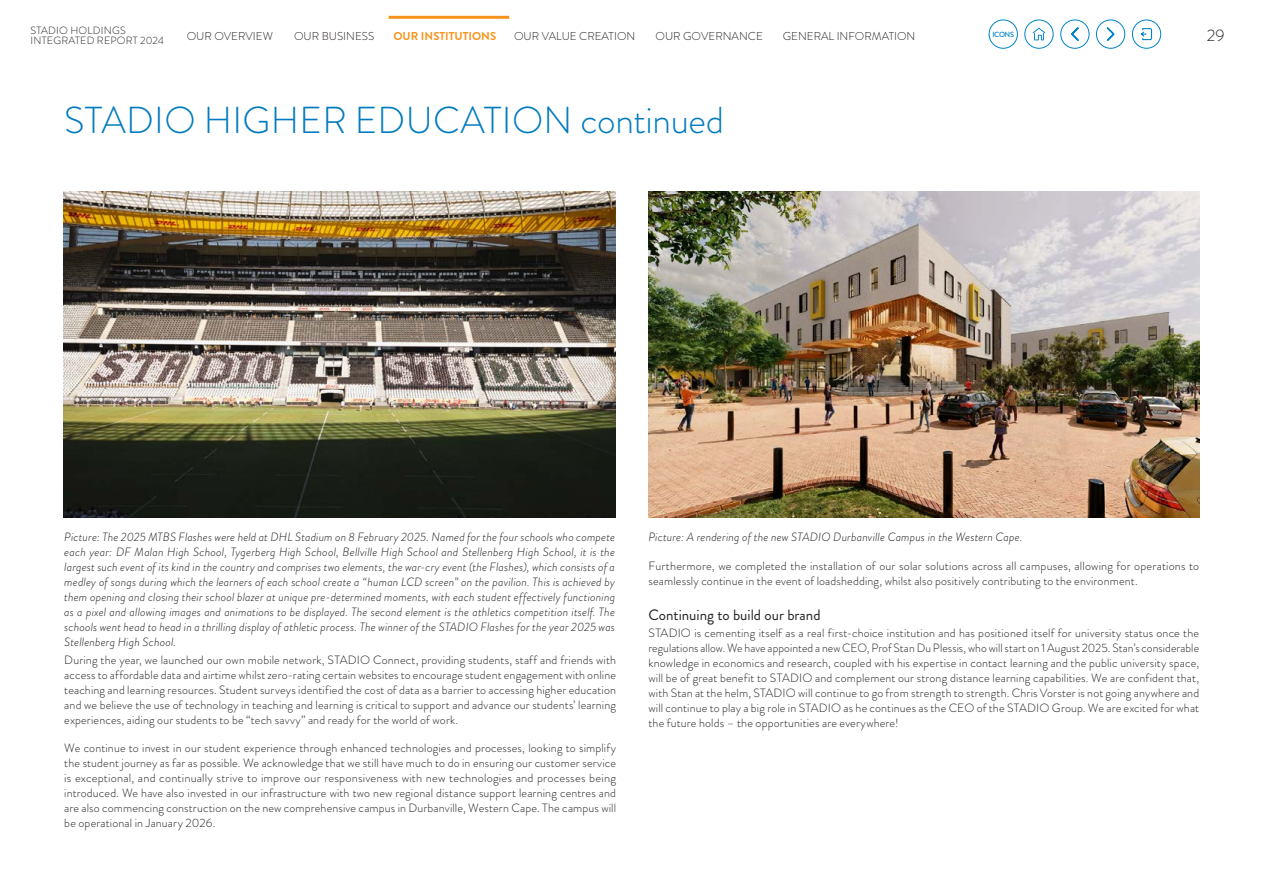
<style>
.page{position:relative;width:1263px;height:893px;background:#fff}
.page>*{position:absolute;margin:0;border:0;box-sizing:border-box;transform-origin:0 0}
.t1{font:300 37.5px "Brandon Grotesque";letter-spacing:.01em;color:#007bbf}
.t2{font:300 16.5px "Brandon Grotesque";color:#231f20}
.t3{font:15px "Brandon Grotesque";color:#231f20}
.t4{font:300 12px/15px "Brandon Grotesque";letter-spacing:.015em;color:#231f20;text-align:justify}
.t5{font:italic 300 12px/15px "Brandon Grotesque";letter-spacing:.01em;color:#231f20;text-align:justify}
.t6{font:300 11.4px "Brandon Grotesque";color:#231f20}
.t7{font:700 11.4px "Brandon Grotesque";color:#f7941e}
.t8{font:300 10.5px/10.5px "Brandon Grotesque";letter-spacing:.02em;color:#231f20}
.t9{font:500 7.5px "Brandon Grotesque";letter-spacing:-.06em;color:#0083ca}
</style>
<div class="page">
<hr style="left:389px;top:16px;width:120px;height:3px;background:#f7941e">
<div style="left:1024px;top:20px;width:29px;height:29px;border:1px solid #0083ca;border-radius:50%"></div>
<svg style="left:1032px;top:28px;width:13px;height:12px"></svg>
<div style="left:1060px;top:20px;width:29px;height:29px;border:1px solid #0083ca;border-radius:50%"></div>
<svg style="left:1071px;top:27px;width:8px;height:14px"></svg>
<div style="left:1096px;top:20px;width:29px;height:29px;border:1px solid #0083ca;border-radius:50%"></div>
<svg style="left:1107px;top:27px;width:8px;height:14px"></svg>
<div style="left:1132px;top:20px;width:29px;height:29px;border:1px solid #0083ca;border-radius:50%"></div>
<svg style="left:1141px;top:28px;width:11px;height:13px"></svg>
<div style="left:989px;top:20px;width:29px;height:29px;border:1px solid #0083ca;border-radius:50%"></div>
<img style="left:64px;top:191px;width:551px;height:326px">
<img style="left:648px;top:191px;width:551px;height:326px">
<p class="t8" style="left:31px;top:25px;width:135px">STADIO HOLDINGS<br>INTEGRATED REPORT 2024</p>
<p class="t6" style="left:187px;top:28px;width:88px">OUR OVERVIEW</p>
<p class="t6" style="left:294px;top:28px;width:82px">OUR BUSINESS</p>
<p class="t7" style="left:393px;top:28px;width:104px">OUR INSTITUTIONS</p>
<p class="t6" style="left:514px;top:28px;width:123px">OUR VALUE CREATION</p>
<p class="t6" style="left:655px;top:28px;width:109px">OUR GOVERNANCE</p>
<p class="t6" style="left:783px;top:28px;width:134px">GENERAL INFORMATION</p>
<p class="t9" style="left:992px;top:29px;width:23px">ICONS</p>
<h2 class="t2" style="left:1207px;top:24px;width:19px">29</h2>
<h1 class="t1" style="left:64px;top:94px;width:661px">STADIO HIGHER EDUCATION continued</h1>
<p class="t5" style="left:64px;top:529px;width:552px">Picture: The 2025 MTBS Flashes were held at DHL Stadium on 8 February 2025. Named for the four schools who compete each year: DF Malan High School, Tygerberg High School, Bellville High School and Stellenberg High School, it is the largest such event of its kind in the country and comprises two elements, the war-cry event (the Flashes), which consists of a medley of songs during which the learners of each school create a “human LCD screen” on the pavilion. This is achieved by them opening and closing their school blazer at unique pre-determined moments, with each student effectively functioning as a pixel and allowing images and animations to be displayed. The second element is the athletics competition itself. The schools went head to head in a thrilling display of athletic process. The winner of the STADIO Flashes for the year 2025 was Stellenberg High School.</p>
<p class="t4" style="left:64px;top:652px;width:553px">During the year, we launched our own mobile network, STADIO Connect, providing students, staff and friends with access to affordable data and airtime whilst zero-rating certain websites to encourage student engagement with online teaching and learning resources. Student surveys identified the cost of data as a barrier to accessing higher education and we believe the use of technology in teaching and learning is critical to support and advance our students’ learning experiences, aiding our students to be “tech savvy” and ready for the world of work.</p>
<p class="t4" style="left:64px;top:740px;width:553px">We continue to invest in our student experience through enhanced technologies and processes, looking to simplify the student journey as far as possible. We acknowledge that we still have much to do in ensuring our customer service is exceptional, and continually strive to improve our responsiveness with new technologies and processes being introduced. We have also invested in our infrastructure with two new regional distance support learning centres and are also commencing construction on the new comprehensive campus in Durbanville, Western Cape. The campus will be operational in January 2026.</p>
<p class="t5" style="left:648px;top:529px;width:375px">Picture: A rendering of the new STADIO Durbanville Campus in the Western Cape.</p>
<p class="t4" style="left:648px;top:558px;width:552px">Furthermore, we completed the installation of our solar solutions across all campuses, allowing for operations to seamlessly continue in the event of loadshedding, whilst also positively contributing to the environment.</p>
<p class="t3" style="left:648px;top:604px;width:174px">Continuing to build our brand</p>
<p class="t4" style="left:648px;top:625px;width:552px">STADIO is cementing itself as a real first-choice institution and has positioned itself for university status once the regulations allow. We have appointed a new CEO, Prof Stan Du Plessis, who will start on 1 August 2025. Stan’s considerable knowledge in economics and research, coupled with his expertise in contact learning and the public university space, will be of great benefit to STADIO and complement our strong distance learning capabilities. We are confident that, with Stan at the helm, STADIO will continue to go from strength to strength. Chris Vorster is not going anywhere and will continue to play a big role in STADIO as he continues as the CEO of the STADIO Group. We are excited for what the future holds – the opportunities are everywhere!</p>
</div>
